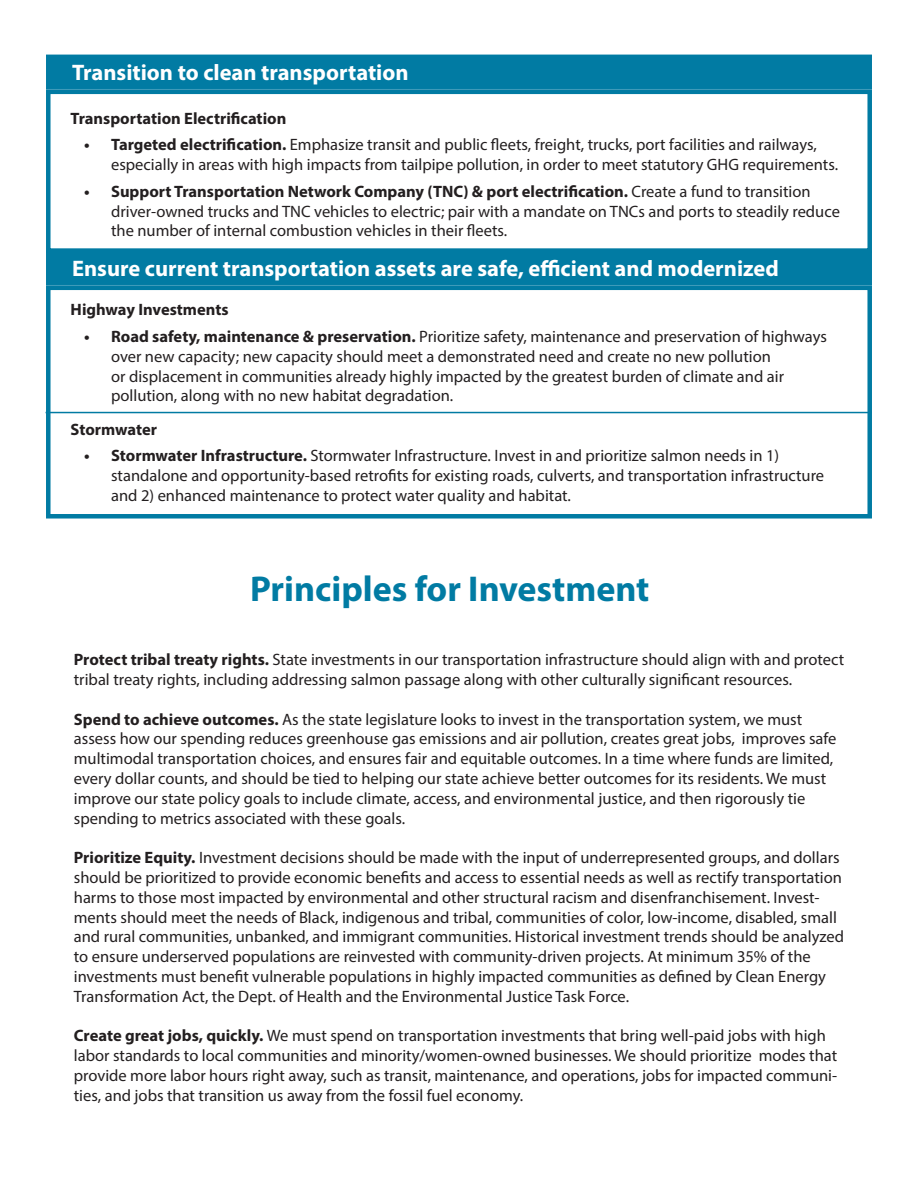
<style>
.page{position:relative;width:918px;height:1188px;background:#fff}
.page>*{position:absolute;margin:0;border:0;box-sizing:border-box;transform-origin:0 0}
.t1{font:700 36px "Myriad Pro";color:#017ba3}
.t2{font:700 22.5px "Myriad Pro";color:#fff}
.t3{font:16.5px/19.8px "Myriad Pro";color:#231f20}
.t4{font:700 16.5px "Myriad Pro";color:#231f20}
.s1{font-weight:700}
</style>
<div class="page">
<div style="left:46px;top:55px;width:826px;height:35px;background:#017ba3;border:2px solid #017ba3"></div>
<div style="left:46px;top:90px;width:826px;height:163px;border:4px solid #017ba3"></div>
<div style="left:46px;top:251px;width:826px;height:35px;background:#017ba3;border:2px solid #017ba3"></div>
<div style="left:46px;top:286px;width:826px;height:233px;border:4px solid #017ba3"></div>
<hr style="left:46px;top:412px;width:826px;height:1px;background:#017ba3">
<p class="t2" style="left:72px;top:58px;width:338px">Transition to clean transportation</p>
<p class="t4" style="left:71px;top:108px;width:217px">Transportation Electrification</p>
<p class="t3" style="left:111px;top:135px;width:729px;text-indent:-27px"><span class="s1">• Targeted electrification.</span> Emphasize transit and public fleets, freight, trucks, port facilities and railways, especially in areas with high impacts from tailpipe pollution, in order to meet statutory GHG requirements.</p>
<p class="t3" style="left:111px;top:181px;width:730px;text-indent:-27px"><span class="s1">• Support Transportation Network Company (TNC) &amp; port electrification.</span> Create a fund to transition driver-owned trucks and TNC vehicles to electric; pair with a mandate on TNCs and ports to steadily reduce the number of internal combustion vehicles in their fleets.</p>
<p class="t2" style="left:72px;top:254px;width:708px">Ensure current transportation assets are safe, efficient and modernized</p>
<p class="t4" style="left:71px;top:299px;width:160px">Highway Investments</p>
<p class="t3" style="left:111px;top:326px;width:717px;text-indent:-27px"><span class="s1">• Road safety, maintenance &amp; preservation.</span> Prioritize safety, maintenance and preservation of highways over new capacity; new capacity should meet a demonstrated need and create no new pollution<br>or displacement in communities already highly impacted by the greatest burden of climate and air pollution, along with no new habitat degradation.</p>
<p class="t4" style="left:71px;top:418px;width:88px">Stormwater</p>
<p class="t3" style="left:111px;top:446px;width:715px;text-indent:-27px"><span class="s1">• Stormwater Infrastructure.</span> Stormwater Infrastructure. Invest in and prioritize salmon needs in 1) standalone and opportunity-based retrofits for existing roads, culverts, and transportation infrastructure and 2) enhanced maintenance to protect water quality and habitat.</p>
<p class="t1" style="left:250px;top:566px;width:401px">Principles for Investment</p>
<p class="t3" style="left:74px;top:649px;width:772px"><span class="s1">Protect tribal treaty rights.</span> State investments in our transportation infrastructure should align with and protect tribal treaty rights, including addressing salmon passage along with other culturally significant resources.</p>
<p class="t3" style="left:74px;top:709px;width:764px"><span class="s1">Spend to achieve outcomes.</span> As the state legislature looks to invest in the transportation system, we must assess how our spending reduces greenhouse gas emissions and air pollution, creates great jobs, improves safe multimodal transportation choices, and ensures fair and equitable outcomes. In a time where funds are limited, every dollar counts, and should be tied to helping our state achieve better outcomes for its residents. We must improve our state policy goals to include climate, access, and environmental justice, and then rigorously tie spending to metrics associated with these goals.</p>
<p class="t3" style="left:74px;top:847px;width:772px"><span class="s1">Prioritize Equity.</span> Investment decisions should be made with the input of underrepresented groups, and dollars should be prioritized to provide economic benefits and access to essential needs as well as rectify transportation harms to those most impacted by environmental and other structural racism and disenfranchisement. Invest&shy;ments should meet the needs of Black, indigenous and tribal, communities of color, low-income, disabled, small and rural communities, unbanked, and immigrant communities. Historical investment trends should be analyzed to ensure underserved populations are reinvested with community-driven projects. At minimum 35% of the investments must benefit vulnerable populations in highly impacted communities as defined by Clean Energy Transformation Act, the Dept. of Health and the Environmental Justice Task Force.</p>
<p class="t3" style="left:74px;top:1026px;width:765px"><span class="s1">Create great jobs, quickly.</span> We must spend on transportation investments that bring well-paid jobs with high labor standards to local communities and minority/women-owned businesses. We should prioritize modes that provide more labor hours right away, such as transit, maintenance, and operations, jobs for impacted communi&shy;ties, and jobs that transition us away from the fossil fuel economy.</p>
</div>
